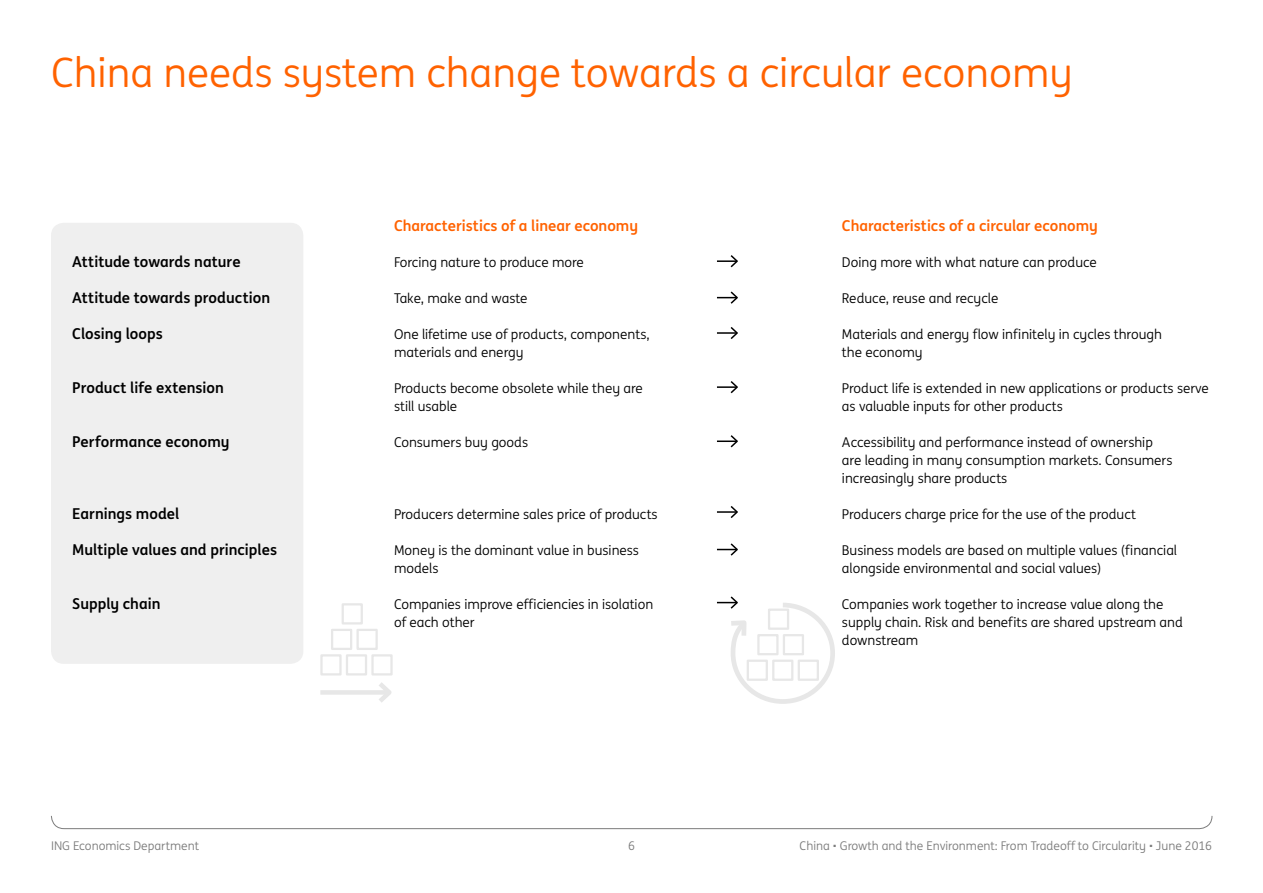
<style>
.page{position:relative;width:1263px;height:893px;background:#fff}
.page>*{position:absolute;margin:0;border:0;box-sizing:border-box;transform-origin:0 0}
.t1{font:40.5px "ING Me";color:#ff6200}
.t2{font:700 15px "ING Me";color:#000}
.t3{font:700 15px "ING Me";color:#ff6200}
.t4{font:13.5px/18px "ING Me";color:#000}
.t5{font:12px "ING Me";color:#7c7c7c}
</style>
<div class="page">
<svg style="left:51px;top:815px;width:1162px;height:14px"></svg>
<div style="left:51px;top:223px;width:252px;height:441px;background:#efefef;border-radius:13px"></div>
<hr style="left:717px;top:260px;width:20px;height:2px;background:#000">
<svg style="left:729px;top:255px;width:9px;height:13px"></svg>
<svg style="left:717px;top:291px;width:21px;height:13px"></svg>
<hr style="left:717px;top:332px;width:20px;height:2px;background:#000">
<svg style="left:729px;top:327px;width:9px;height:12px"></svg>
<hr style="left:717px;top:386px;width:20px;height:2px;background:#000">
<svg style="left:729px;top:381px;width:9px;height:13px"></svg>
<hr style="left:717px;top:440px;width:20px;height:2px;background:#000">
<svg style="left:729px;top:435px;width:9px;height:13px"></svg>
<hr style="left:717px;top:511px;width:20px;height:2px;background:#000">
<svg style="left:729px;top:506px;width:9px;height:12px"></svg>
<svg style="left:717px;top:543px;width:21px;height:13px"></svg>
<svg style="left:717px;top:596px;width:118px;height:108px"></svg>
<div style="left:320px;top:690px;width:69px;height:5px;background:#e7e7e7"></div>
<svg style="left:379px;top:682px;width:13px;height:20px"></svg>
<div style="left:320px;top:654px;width:22px;height:21px;border:2px solid #e7e7e7"></div>
<div style="left:331px;top:629px;width:21px;height:21px;border:2px solid #e7e7e7"></div>
<div style="left:342px;top:603px;width:21px;height:21px;border:2px solid #e7e7e7"></div>
<div style="left:346px;top:654px;width:21px;height:21px;border:2px solid #e7e7e7"></div>
<div style="left:356px;top:629px;width:22px;height:21px;border:2px solid #e7e7e7"></div>
<div style="left:371px;top:654px;width:22px;height:21px;border:2px solid #e7e7e7"></div>
<div style="left:747px;top:660px;width:21px;height:21px;border:2px solid #e7e7e7"></div>
<div style="left:757px;top:634px;width:21px;height:21px;border:2px solid #e7e7e7"></div>
<div style="left:768px;top:608px;width:21px;height:22px;border:2px solid #e7e7e7"></div>
<div style="left:772px;top:660px;width:21px;height:21px;border:2px solid #e7e7e7"></div>
<div style="left:783px;top:634px;width:21px;height:21px;border:2px solid #e7e7e7"></div>
<div style="left:798px;top:660px;width:21px;height:21px;border:2px solid #e7e7e7"></div>
<h1 class="t1" style="left:51px;top:43px;width:1023px">China needs system change towards a circular economy</h1>
<p class="t2" style="left:72px;top:250px;width:170px">Attitude towards nature</p>
<p class="t2" style="left:72px;top:286px;width:199px">Attitude towards production</p>
<p class="t2" style="left:72px;top:322px;width:92px">Closing loops</p>
<p class="t2" style="left:72px;top:376px;width:153px">Product life extension</p>
<p class="t2" style="left:72px;top:430px;width:159px">Performance economy</p>
<p class="t2" style="left:72px;top:502px;width:109px">Earnings model</p>
<p class="t2" style="left:72px;top:538px;width:206px">Multiple values and principles</p>
<p class="t2" style="left:72px;top:592px;width:90px">Supply chain</p>
<p class="t3" style="left:394px;top:214px;width:246px">Characteristics of a linear economy</p>
<p class="t3" style="left:842px;top:214px;width:257px">Characteristics of a circular economy</p>
<p class="t4" style="left:394px;top:253px;width:191px">Forcing nature to produce more</p>
<p class="t4" style="left:394px;top:289px;width:135px">Take, make and waste</p>
<p class="t4" style="left:394px;top:325px;width:257px">One lifetime use of products, components, materials and energy</p>
<p class="t4" style="left:394px;top:379px;width:250px">Products become obsolete while they are still usable</p>
<p class="t4" style="left:394px;top:433px;width:136px">Consumers buy goods</p>
<p class="t4" style="left:842px;top:253px;width:256px">Doing more with what nature can produce</p>
<p class="t4" style="left:842px;top:289px;width:158px">Reduce, reuse and recycle</p>
<p class="t4" style="left:842px;top:325px;width:321px">Materials and energy flow infinitely in cycles through the economy</p>
<p class="t4" style="left:842px;top:379px;width:368px">Product life is extended in new applications or products serve as valuable inputs for other products</p>
<p class="t4" style="left:842px;top:433px;width:332px">Accessibility and performance instead of ownership are leading in many consumption markets. Consumers increasingly share products</p>
<p class="t4" style="left:842px;top:505px;width:296px">Producers charge price for the use of the product</p>
<p class="t4" style="left:842px;top:541px;width:337px">Business models are based on multiple values (financial alongside environmental and social values)</p>
<p class="t4" style="left:842px;top:595px;width:342px">Companies work together to increase value along the supply chain. Risk and benefits are shared upstream and downstream</p>
<p class="t4" style="left:394px;top:505px;width:265px">Producers determine sales price of products</p>
<p class="t4" style="left:394px;top:541px;width:246px">Money is the dominant value in business models</p>
<p class="t4" style="left:394px;top:595px;width:261px">Companies improve efficiencies in isolation of each other</p>
<p class="t5" style="left:51px;top:837px;width:150px">ING Economics Department</p>
<p class="t5" style="left:628px;top:837px;width:8px">6</p>
<p class="t5" style="left:800px;top:837px;width:414px">China • Growth and the Environment: From Tradeoff to Circularity • June 2016</p>
</div>
